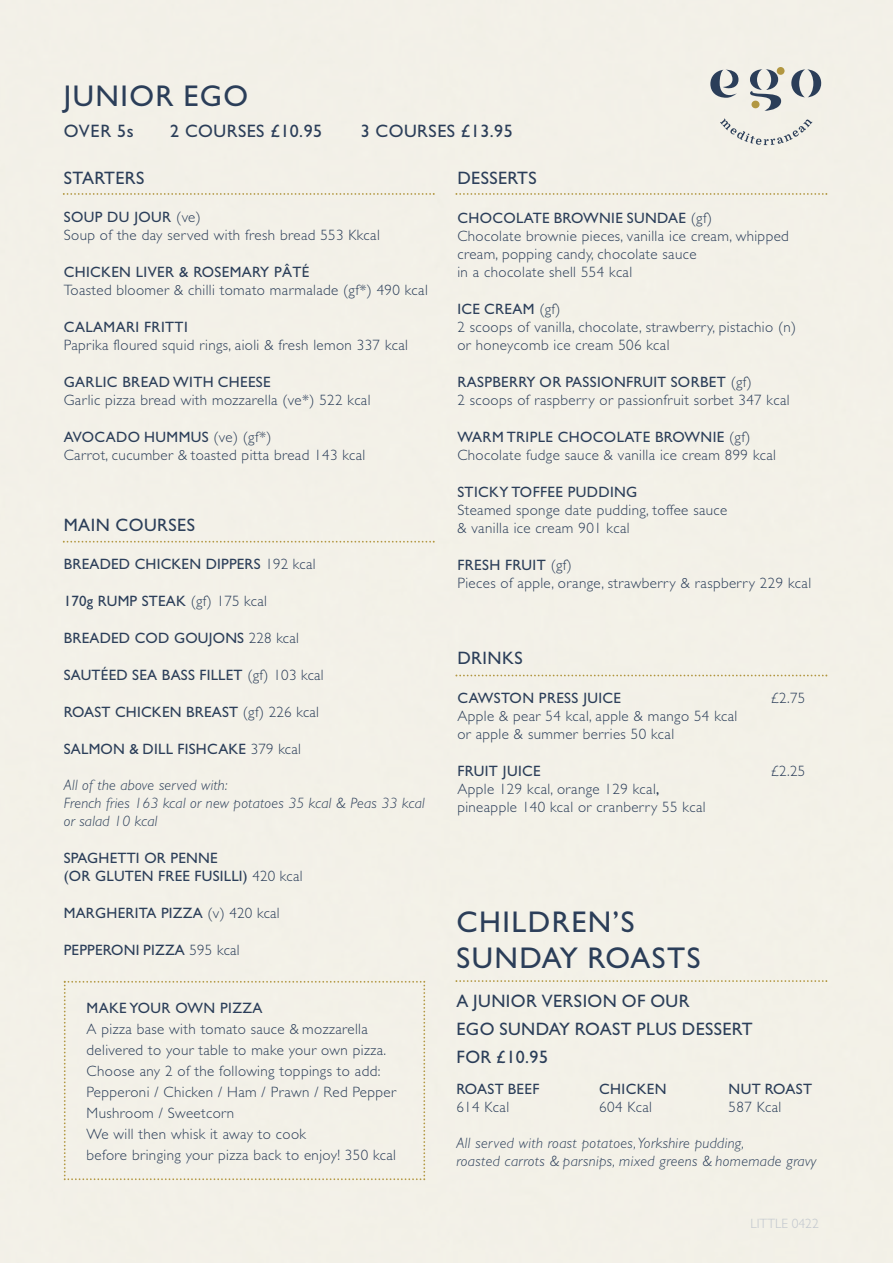
<style>
.page{position:relative;width:893px;height:1263px;background:#fff}
.page>*{position:absolute;margin:0;border:0;box-sizing:border-box;transform-origin:0 0}
.t1{font:30px/36px "Gill Sans";letter-spacing:.05em;color:#2b3e59}
.t2{font:18px/27.6px "Gill Sans";letter-spacing:.025em;color:#2b3e59}
.t3{font:300 15px/18px "Gill Sans";letter-spacing:.025em;color:#2b3e59}
.t4{font:15px/18px "Gill Sans";letter-spacing:.015em;color:#2b3e59}
.t5{font:italic 300 15px/18px "Gill Sans";letter-spacing:.025em;color:#2b3e59}
.t6{font:300 13.5px "Gill Sans";color:#bfc5cd}
.s1{font-weight:400}
.s2{font-weight:300}
</style>
<div class="page">
<div style="left:64px;top:981px;width:361px;height:199px;background:#f3f1e8"></div>
<svg style="left:455px;top:980px;width:372px;height:2px"></svg>
<svg style="left:455px;top:674px;width:372px;height:2px"></svg>
<svg style="left:455px;top:193px;width:372px;height:2px"></svg>
<svg style="left:63px;top:193px;width:372px;height:2px"></svg>
<svg style="left:63px;top:541px;width:372px;height:2px"></svg>
<svg style="left:710px;top:69px;width:111px;height:76px;background:#d0d2cf"></svg>
<div style="left:751px;top:101px;width:8px;height:7px;background:#b29741;border-radius:50%"></div>
<div style="left:777px;top:67px;width:7px;height:8px;background:#b29741;border-radius:50%"></div>
<h1 class="t1" style="left:64px;top:77px;width:186px">JUNIOR EGO</h1>
<p class="t2" style="left:64px;top:117px;width:72px">OVER 5s</p>
<p class="t2" style="left:170px;top:117px;width:153px">2 COURSES £10.95</p>
<p class="t2" style="left:361px;top:117px;width:153px">3 COURSES £13.95</p>
<p class="t2" style="left:64px;top:164px;width:82px">STARTERS</p>
<p class="t3" style="left:64px;top:208px;width:318px"><span class="s1">SOUP DU JOUR</span> (ve)<br>Soup of the day served with fresh bread 553 Kkcal</p>
<p class="t4" style="left:64px;top:263px;width:247px">CHICKEN LIVER &amp; ROSEMARY PÂTÉ</p>
<p class="t3" style="left:64px;top:281px;width:366px">Toasted bloomer &amp; chilli tomato marmalade (gf*) 490 kcal</p>
<p class="t4" style="left:64px;top:318px;width:126px">CALAMARI FRITTI</p>
<p class="t3" style="left:64px;top:336px;width:346px">Paprika floured squid rings, aioli &amp; fresh lemon 337 kcal</p>
<p class="t4" style="left:64px;top:373px;width:208px">GARLIC BREAD WITH CHEESE</p>
<p class="t3" style="left:64px;top:391px;width:308px">Garlic pizza bread with mozzarella (ve*) 522 kcal</p>
<p class="t3" style="left:64px;top:428px;width:303px"><span class="s1">AVOCADO HUMMUS</span> (ve) (gf*)<br>Carrot, cucumber &amp; toasted pitta bread 143 kcal</p>
<p class="t2" style="left:64px;top:510px;width:133px">MAIN COURSES</p>
<p class="t4" style="left:64px;top:555px;width:253px">BREADED CHICKEN DIPPERS <span class="s2">192 kcal</span></p>
<p class="t4" style="left:64px;top:592px;width:205px">170g RUMP STEAK <span class="s2">(gf) 175 kcal</span></p>
<p class="t4" style="left:64px;top:629px;width:237px">BREADED COD GOUJONS <span class="s2">228 kcal</span></p>
<p class="t4" style="left:64px;top:666px;width:261px">SAUTÉED SEA BASS FILLET <span class="s2">(gf) 103 kcal</span></p>
<p class="t4" style="left:64px;top:703px;width:257px">ROAST CHICKEN BREAST <span class="s2">(gf) 226 kcal</span></p>
<p class="t4" style="left:64px;top:740px;width:239px">SALMON &amp; DILL FISHCAKE <span class="s2">379 kcal</span></p>
<p class="t5" style="left:64px;top:776px;width:362px">All of the above served with:<br>French fries 163 kcal or new potatoes 35 kcal &amp; Peas 33 kcal or salad 10 kcal</p>
<p class="t4" style="left:64px;top:849px;width:240px">SPAGHETTI OR PENNE<br>(OR GLUTEN FREE FUSILLI) <span class="s2">420 kcal</span></p>
<p class="t4" style="left:64px;top:904px;width:217px">MARGHERITA PIZZA <span class="s2">(v) 420 kcal</span></p>
<p class="t4" style="left:64px;top:941px;width:177px">PEPPERONI PIZZA <span class="s2">595 kcal</span></p>
<p class="t4" style="left:87px;top:998px;width:177px">MAKE YOUR OWN PIZZA</p>
<p class="t3" style="left:87px;top:1018px;width:311px;line-height:21px">A pizza base with tomato sauce &amp; mozzarella delivered to your table to make your own pizza.<br>Choose any 2 of the following toppings to add:<br>Pepperoni / Chicken / Ham / Prawn / Red Pepper Mushroom / Sweetcorn<br>We will then whisk it away to cook<br>before bringing your pizza back to enjoy! 350 kcal</p>
<p class="t2" style="left:457px;top:164px;width:81px">DESSERTS</p>
<p class="t3" style="left:457px;top:209px;width:333px"><span class="s1">CHOCOLATE BROWNIE SUNDAE</span> (gf)<br>Chocolate brownie pieces, vanilla ice cream, whipped cream, popping candy, chocolate sauce<br>in a chocolate shell 554 kcal</p>
<p class="t3" style="left:457px;top:300px;width:340px"><span class="s1">ICE CREAM</span> (gf)<br>2 scoops of vanilla, chocolate, strawberry, pistachio (n) or honeycomb ice cream 506 kcal</p>
<p class="t3" style="left:457px;top:373px;width:334px"><span class="s1">RASPBERRY OR PASSIONFRUIT SORBET</span> (gf)<br>2 scoops of raspberry or passionfruit sorbet 347 kcal</p>
<p class="t3" style="left:457px;top:428px;width:320px"><span class="s1">WARM TRIPLE CHOCOLATE BROWNIE</span> (gf)<br>Chocolate fudge sauce &amp; vanilla ice cream 899 kcal</p>
<p class="t4" style="left:457px;top:483px;width:181px">STICKY TOFFEE PUDDING</p>
<p class="t3" style="left:457px;top:501px;width:271px">Steamed sponge date pudding, toffee sauce &amp; vanilla ice cream 901 kcal</p>
<p class="t3" style="left:457px;top:556px;width:355px"><span class="s1">FRESH FRUIT</span> (gf)<br>Pieces of apple, orange, strawberry &amp; raspberry 229 kcal</p>
<p class="t2" style="left:457px;top:644px;width:67px">DRINKS</p>
<p class="t4" style="left:457px;top:688px;width:165px">CAWSTON PRESS JUICE</p>
<p class="t3" style="left:770px;top:688px;width:36px">£2.75</p>
<p class="t3" style="left:457px;top:706px;width:281px">Apple &amp; pear 54 kcal, apple &amp; mango 54 kcal or apple &amp; summer berries 50 kcal</p>
<p class="t4" style="left:457px;top:761px;width:85px">FRUIT JUICE</p>
<p class="t3" style="left:770px;top:761px;width:36px">£2.25</p>
<p class="t3" style="left:457px;top:779px;width:250px">Apple 129 kcal, orange 129 kcal<span class="s1">, </span>pineapple 140 kcal or cranberry 55 kcal</p>
<h1 class="t1" style="left:456px;top:903px;width:246px">CHILDREN’S<br>SUNDAY ROASTS</h1>
<p class="t2" style="left:456px;top:987px;width:298px">A JUNIOR VERSION OF OUR<br>EGO SUNDAY ROAST PLUS DESSERT<br>FOR £10.95</p>
<p class="t4" style="left:456px;top:1079px;width:84px">ROAST BEEF</p>
<p class="t4" style="left:599px;top:1079px;width:69px">CHICKEN</p>
<p class="t4" style="left:729px;top:1079px;width:85px">NUT ROAST</p>
<p class="t3" style="left:456px;top:1097px;width:54px">614 Kcal</p>
<p class="t3" style="left:599px;top:1097px;width:54px">604 Kcal</p>
<p class="t3" style="left:729px;top:1097px;width:54px">587 Kcal</p>
<p class="t5" style="left:456px;top:1133px;width:362px">All served with roast potatoes,Yorkshire pudding,<br>roasted carrots &amp; parsnips, mixed greens &amp; homemade gravy</p>
<p class="t6" style="left:750px;top:1215px;width:70px">LITTLE 0422</p>
</div>
